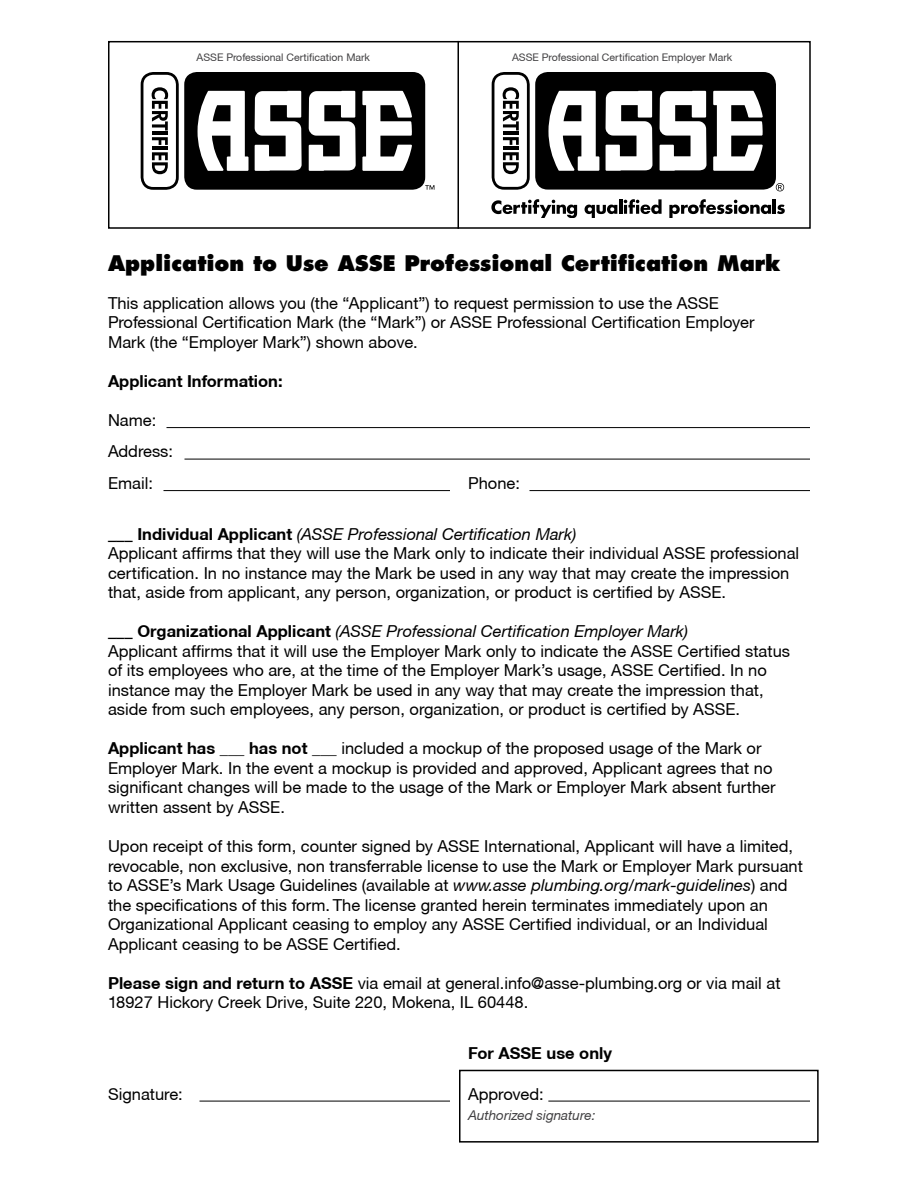
<style>
.page{position:relative;width:918px;height:1188px;background:#fff}
.page>*{position:absolute;margin:0;border:0;box-sizing:border-box;transform-origin:0 0}
.t1{font:800 21px "Futura LT";color:#000}
.t2{font:16.5px/19.5px "Helvetica Neue CE";color:#000}
.t3{font:700 16.5px "Helvetica Neue CE";color:#000}
.t4{font:italic 13.5px "Helvetica Neue CE";color:#414042}
.t5{font:10.5px "Helvetica Neue CE";color:#414042}
.s1{color:#fff}
.s2{font-weight:700}
.s3{font-style:italic}
</style>
<div class="page">
<div style="left:108px;top:41px;width:703px;height:188px;border:2px solid #000"></div>
<hr style="left:166px;top:427px;width:644px;height:1px;background:#000">
<hr style="left:184px;top:459px;width:626px;height:1px;background:#000">
<hr style="left:164px;top:490px;width:286px;height:1px;background:#000">
<hr style="left:530px;top:490px;width:280px;height:1px;background:#000">
<hr style="left:200px;top:1101px;width:250px;height:1px;background:#000">
<hr style="left:548px;top:1101px;width:262px;height:1px;background:#000">
<svg style="left:141px;top:72px;width:293px;height:118px"></svg>
<svg style="left:492px;top:72px;width:292px;height:119px"></svg>
<svg style="left:491px;top:199px;width:86px;height:19px"></svg>
<svg style="left:585px;top:205px;width:32px;height:13px"></svg>
<hr style="left:619px;top:199px;width:3px;height:15px;background:#000">
<svg style="left:624px;top:199px;width:38px;height:15px"></svg>
<svg style="left:669px;top:199px;width:102px;height:19px"></svg>
<hr style="left:773px;top:199px;width:3px;height:15px;background:#000">
<svg style="left:777px;top:205px;width:8px;height:9px"></svg>
<div style="left:459px;top:1070px;width:360px;height:73px;border:2px solid #000"></div>
<hr style="left:458px;top:41px;width:1px;height:188px;background:#000">
<p class="t5" style="left:197px;top:51px;width:175px">ASSE Professional Certification Mark</p>
<p class="t5" style="left:512px;top:51px;width:246px">ASSE Professional Certification Employer Mark<span class="s1">Mark</span></p>
<p class="t1" style="left:108px;top:250px;width:674px">Application to Use ASSE Professional Certification Mark</p>
<p class="t2" style="left:108px;top:293px;width:648px">This application allows you (the “Applicant”) to request permission to use the ASSE<br>Professional Certification Mark (the “Mark”) or ASSE Professional Certification Employer<br>Mark (the “Employer Mark”) shown above.</p>
<p class="t3" style="left:108px;top:371px;width:176px">Applicant Information:</p>
<p class="t2" style="left:108px;top:404px;width:67px;line-height:31.5px">Name:<br>Address:<br>Email:</p>
<p class="t2" style="left:468px;top:473px;width:53px">Phone:</p>
<p class="t2" style="left:108px;top:524px;width:693px">___ <span class="s2">Individual Applicant</span> <span class="s3">(ASSE Professional Certification Mark)<br></span>Applicant affirms that they will use the Mark only to indicate their individual ASSE professional certification. In no instance may the Mark be used in any way that may create the impression that, aside from applicant, any person, organization, or product is certified by ASSE.</p>
<p class="t2" style="left:108px;top:622px;width:684px">___ <span class="s2">Organizational Applicant</span> <span class="s3">(ASSE Professional Certification Employer Mark)<br></span>Applicant affirms that it will use the Employer Mark only to indicate the ASSE Certified status of its employees who are, at the time of the Employer Mark’s usage, ASSE Certified. In no instance may the Employer Mark be used in any way that may create the impression that, aside from such employees, any person, organization, or product is certified by ASSE.</p>
<p class="t2" style="left:108px;top:739px;width:669px"><span class="s2">Applicant has ___ has not ___</span> included a mockup of the proposed usage of the Mark or Employer Mark. In the event a mockup is provided and approved, Applicant agrees that no significant changes will be made to the usage of the Mark or Employer Mark absent further written assent by ASSE.</p>
<p class="t2" style="left:108px;top:837px;width:696px">Upon receipt of this form, counter‐signed by ASSE International, Applicant will have a limited, revocable, non‐exclusive, non‐transferrable license to use the Mark or Employer Mark pursuant to ASSE’s Mark Usage Guidelines (available at <span class="s3">www.asse‐plumbing.org/mark-guidelines</span>) and the specifications of this form. The license granted herein terminates immediately upon an Organizational Applicant ceasing to employ any ASSE Certified individual, or an Individual Applicant ceasing to be ASSE Certified.</p>
<p class="t2" style="left:108px;top:973px;width:674px"><span class="s2">Please sign and return to ASSE</span> via email at general.info@asse-plumbing.org or via mail at<br>18927 Hickory Creek Drive, Suite 220, Mokena, IL 60448.</p>
<p class="t3" style="left:468px;top:1043px;width:145px">For ASSE use only</p>
<p class="t2" style="left:108px;top:1084px;width:76px">Signature:</p>
<p class="t2" style="left:468px;top:1084px;width:77px">Approved:</p>
<p class="t4" style="left:468px;top:1107px;width:129px">Authorized signature:</p>
</div>
